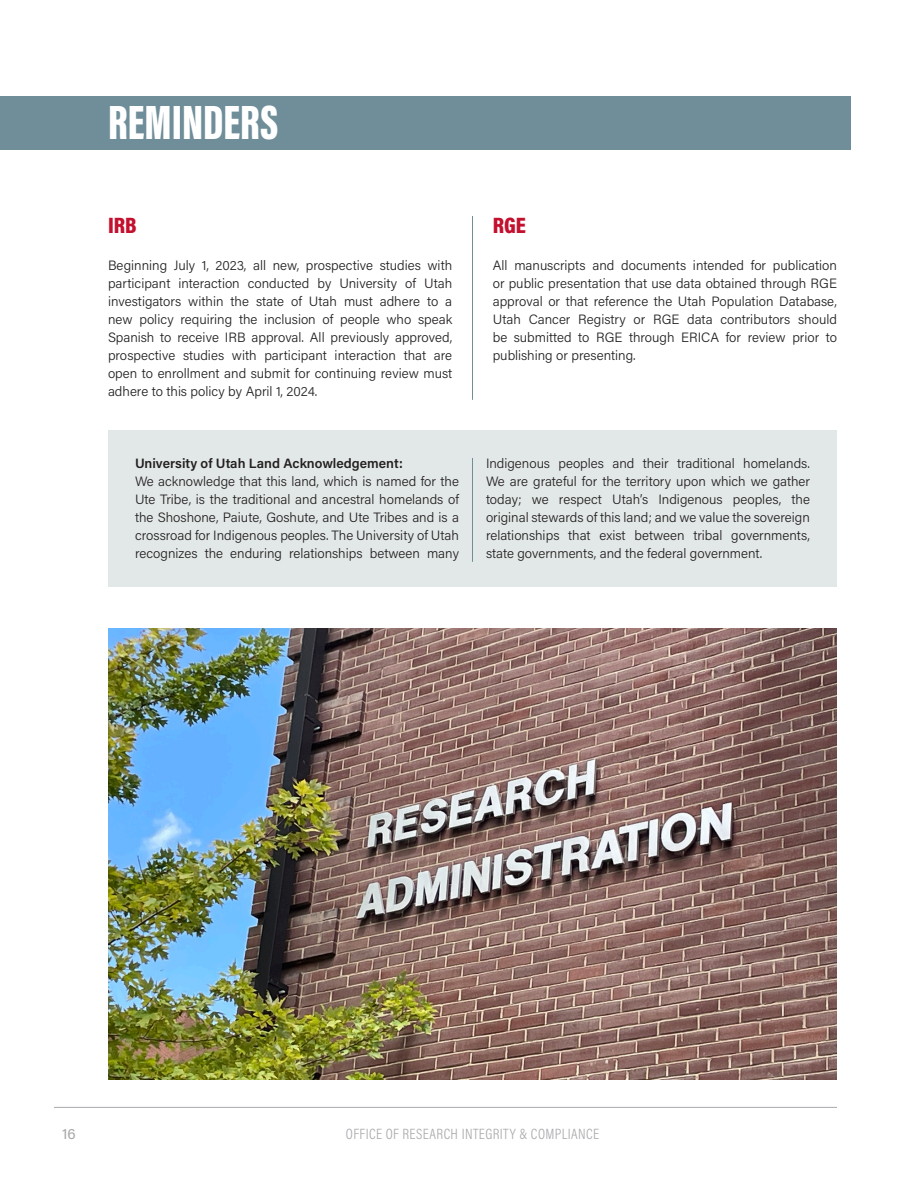
<style>
.page{position:relative;width:918px;height:1188px;background:#fff}
.page>*{position:absolute;margin:0;border:0;box-sizing:border-box;transform-origin:0 0}
.Header_Left_Spread{font:900 49.5px "Acumin Pro Extra Cond";color:#fff}
.Subhead{font:900 22.5px "Acumin Pro Cond";color:#c3102f}
.t1{font:300 15px "Acumin Pro Cond";letter-spacing:.025em;color:#a8a9ad}
.t2{font:15px "Acumin Pro";color:#a8a9ad}
.Body{font:300 13.5px/18px "Acumin Pro";color:#231f20;text-align:justify}
.Body-2{font:600 13.5px "Acumin Pro";color:#231f20}
</style>
<div class="page">
<hr style="left:54px;top:1107px;width:783px;height:1px;background:#a8a9ad">
<div style="left:0;top:96px;width:850px;height:54px;background:#6f8e99"></div>
<hr style="left:472px;top:216px;width:1px;height:184px;background:#6f8e99">
<img style="left:108px;top:629px;width:729px;height:451px">
<div style="left:108px;top:430px;width:729px;height:156px;background:#e2e8e7"></div>
<hr style="left:472px;top:458px;width:1px;height:104px;background:#6f8e99">
<p class="Header_Left_Spread" style="left:108px;top:92px;width:172px">REMINDERS</p>
<p class="Subhead" style="left:108px;top:210px;width:30px">IRB</p>
<p class="Body" style="left:108px;top:256px;width:346px">Beginning July 1, 2023, all new, prospective studies with participant interaction conducted by University of Utah investigators within the state of Utah must adhere to a new policy requiring the inclusion of people who speak Spanish to receive IRB approval. All previously approved, prospective studies with participant interaction that are open to enrollment and submit for continuing review must adhere to this policy by April 1, 2024.</p>
<p class="Body-2" style="left:135px;top:454px;width:269px">University of Utah Land Acknowledgement:</p>
<p class="Body" style="left:135px;top:472px;width:326px">We acknowledge that this land, which is named for the Ute Tribe, is the traditional and ancestral homelands of the Shoshone, Paiute, Goshute, and Ute Tribes and is a crossroad for Indigenous peoples. The University of Utah recognizes the enduring relationships between many</p>
<p class="Subhead" style="left:493px;top:210px;width:35px">RGE</p>
<p class="Body" style="left:493px;top:256px;width:346px">All manuscripts and documents intended for publication or public presentation that use data obtained through RGE approval or that reference the Utah Population Database, Utah Cancer Registry or RGE data contributors should be submitted to RGE through ERICA for review prior to publishing or presenting.</p>
<p class="Body" style="left:486px;top:454px;width:326px">Indigenous peoples and their traditional homelands.<br>We are grateful for the territory upon which we gather today; we respect Utah’s Indigenous peoples, the original stewards of this land; and we value the sovereign relationships that exist between tribal governments, state governments, and the federal government.</p>
<p class="t2" style="left:62px;top:1123px;width:15px">16</p>
<p class="t1" style="left:346px;top:1124px;width:255px">OFFICE OF RESEARCH INTEGRITY &amp; COMPLIANCE</p>
</div>
